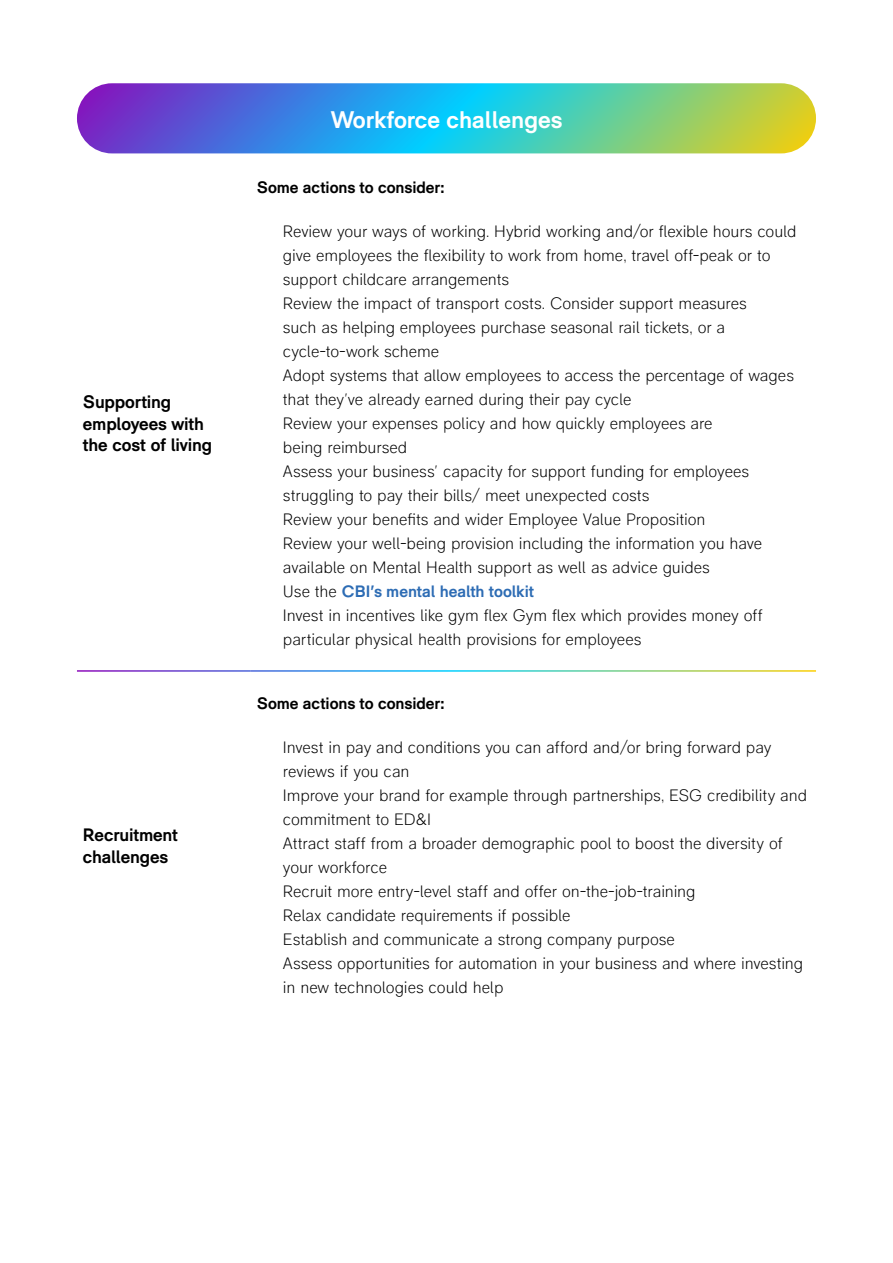
<style>
.page{position:relative;width:893px;height:1263px;background:#fff}
.page>*{position:absolute;margin:0;border:0;box-sizing:border-box;transform-origin:0 0}
.t1{font:700 24px "RM Pro";color:#fff}
.t2{font:700 18px/21.6px "RM Pro";letter-spacing:-.01em;color:#000}
.t3{font:300 16.5px/24px "RM Pro";letter-spacing:-.005em;color:#000}
.t4{font:700 16.5px "RM Pro";letter-spacing:-.005em;color:#000}
.s1{font-weight:700;color:#2d6cb4}
</style>
<div class="page">
<svg style="left:77px;top:83px;width:739px;height:70px;background:#58a1b7"></svg>
<p class="t2" style="left:83px;top:392px;width:131px">Supporting employees with the cost of living</p>
<p class="t2" style="left:83px;top:824px;width:97px">Recruitment challenges</p>
<h1 class="t1" style="left:331px;top:105px;width:233px">Workforce challenges</h1>
<p class="t4" style="left:257px;top:178px;width:189px">Some actions to consider:</p>
<p class="t3" style="left:283px;top:220px;width:515px">Review your ways of working. Hybrid working and/or flexible hours could give employees the flexibility to work from home, travel off-peak or to support childcare arrangements<br>Review the impact of transport costs. Consider support measures<br>such as helping employees purchase seasonal rail tickets, or a cycle-to-work scheme<br>Adopt systems that allow employees to access the percentage of wages that they’ve already earned during their pay cycle<br>Review your expenses policy and how quickly employees are<br>being reimbursed<br>Assess your business’ capacity for support funding for employees struggling to pay their bills/ meet unexpected costs<br>Review your benefits and wider Employee Value Proposition<br>Review your well-being provision including the information you have available on Mental Health support as well as advice guides<br>Use the <span class="s1">CBI’s mental health toolkit<br></span>Invest in incentives like gym flex Gym flex which provides money off particular physical health provisions for employees</p>
<p class="t4" style="left:257px;top:694px;width:189px">Some actions to consider:</p>
<p class="t3" style="left:283px;top:736px;width:526px">Invest in pay and conditions you can afford and/or bring forward pay reviews if you can<br>Improve your brand for example through partnerships, ESG credibility and commitment to ED&amp;I<br>Attract staff from a broader demographic pool to boost the diversity of your workforce<br>Recruit more entry-level staff and offer on-the-job-training<br>Relax candidate requirements if possible<br>Establish and communicate a strong company purpose<br>Assess opportunities for automation in your business and where investing in new technologies could help</p>
</div>
